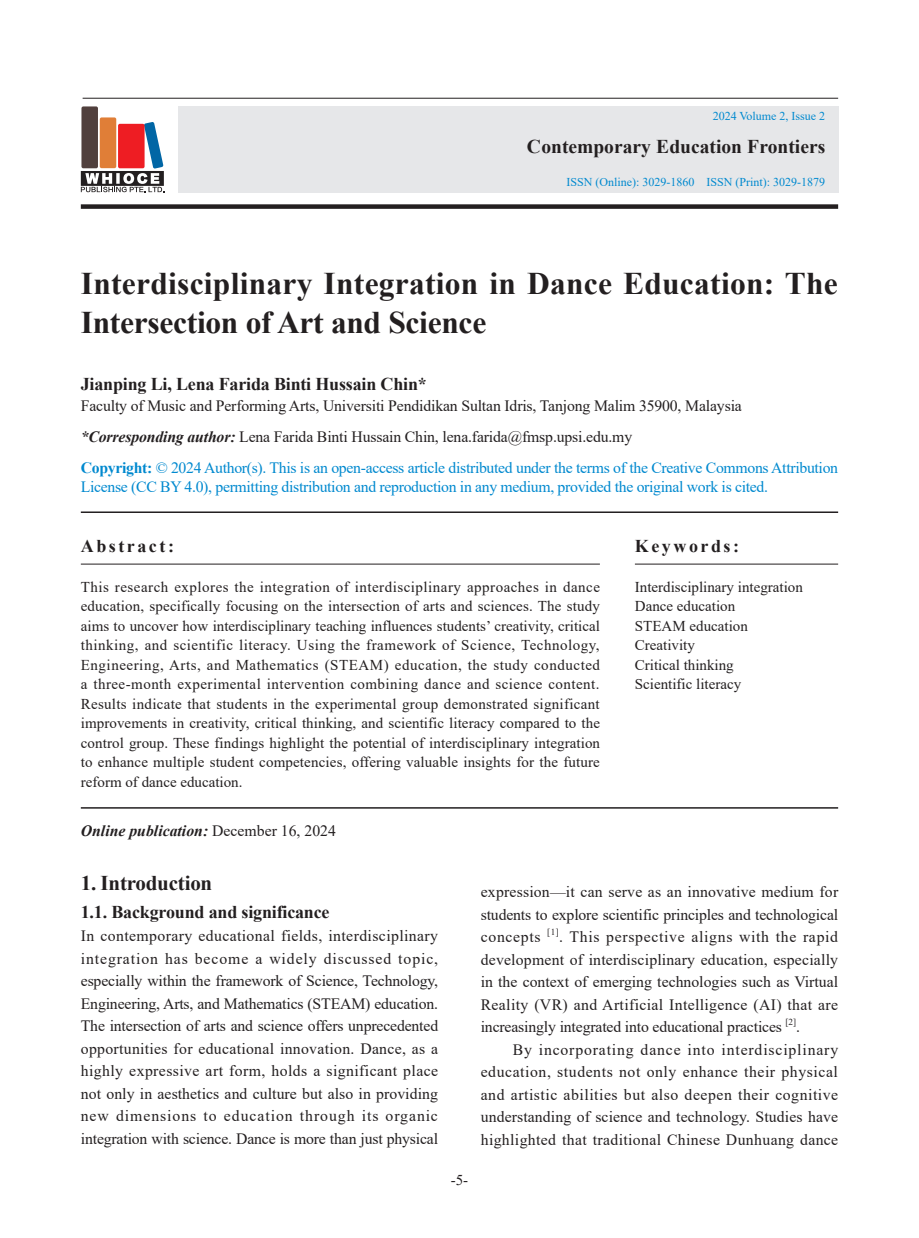
<style>
.page{position:relative;width:919px;height:1238px;background:#fff}
.page>*{position:absolute;margin:0;border:0;box-sizing:border-box;transform-origin:0 0}
.t1{font:700 31.5px/39px "Times New Roman";letter-spacing:.01em;color:#231f20}
.t2{font:700 21px "Times New Roman";letter-spacing:-.01em;color:#231f20}
.t3{font:700 19.5px "Times New Roman";color:#231f20}
.t4{font:700 18px "Times New Roman";letter-spacing:-.01em;color:#231f20}
.t5{font:700 18px "Times New Roman";letter-spacing:.14em;color:#231f20}
.t6{font:15.75px/22.5px "Times New Roman";letter-spacing:-.01em;color:#231f20;text-align:justify}
.t7{font:15.75px "Times New Roman";letter-spacing:-.02em;color:#0089cf}
.t8{font:15.75px "Times New Roman";letter-spacing:.035em;color:#231f20}
.t9{font:15.75px "Times New Roman";letter-spacing:.025em;color:#231f20}
.t10{font:15.75px "Times New Roman";letter-spacing:.055em;color:#231f20}
.t11{font:italic 700 15.75px "Times New Roman";color:#231f20}
.t12{font:15px/19.5px "Times New Roman";color:#231f20;text-align:justify}
.t13{font:12px "Times New Roman";color:#0089cf}
.t14{font:9.15px "Times New Roman";color:#231f20}
.s1{font-weight:700;font-style:italic}
.s2{font-weight:700;color:#0089cf}
.s3{color:#0089cf}
.s4{font-weight:400;font-style:normal}
</style>
<div class="page">
<div style="left:178px;top:106px;width:660px;height:87px;background:#e6e7e9"></div>
<div style="left:81px;top:204px;width:757px;height:5px;background:#231f20"></div>
<hr style="left:83px;top:98px;width:755px;height:1px;background:#231f20">
<div style="left:81px;top:106px;width:17px;height:62px;background:#51403d;border-radius:2px"></div>
<div style="left:100px;top:117px;width:16px;height:51px;background:#e07e37;border-radius:2px"></div>
<svg style="left:81px;top:122px;width:83px;height:70px"></svg>
<hr style="left:81px;top:511px;width:757px;height:2px;background:#231f20">
<hr style="left:81px;top:807px;width:757px;height:1px;background:#231f20">
<hr style="left:81px;top:564px;width:519px;height:1px;background:#231f20">
<hr style="left:635px;top:564px;width:203px;height:1px;background:#231f20">
<p class="t13" style="left:712px;top:108px;width:114px">2024 Volume 2, Issue 2</p>
<p class="t3" style="left:527px;top:133px;width:300px">Contemporary Education Frontiers</p>
<p class="t13" style="left:566px;top:173px;width:260px">ISSN (Online): 3029-1860 ISSN (Print): 3029-1879</p>
<h1 class="t1" style="left:81px;top:262px;width:758px">Interdisciplinary Integration in Dance Education: The<br>Intersection of Art and Science</h1>
<p class="t4" style="left:81px;top:371px;width:347px">Jianping Li, Lena Farida Binti Hussain Chin*</p>
<p class="t6" style="left:81px;top:389px;width:758px;line-height:31px;text-align:left">Faculty of Music and Performing Arts, Universiti Pendidikan Sultan Idris, Tanjong Malim 35900, Malaysia <span class="s1">*Corresponding author:</span> Lena Farida Binti Hussain Chin, lena.farida@fmsp.upsi.edu.my<br><span class="s2">Copyright:</span> <span class="s3">© 2024 Author(s). This is an open-access article distributed under the terms of the Creative Commons Attribution</span></p>
<p class="t7" style="left:81px;top:475px;width:688px">License (CC BY 4.0), permitting distribution and reproduction in any medium, provided the original work is cited.</p>
<p class="t5" style="left:81px;top:533px;width:95px">Abstract:</p>
<p class="t12" style="left:81px;top:576px;width:520px">This research explores the integration of interdisciplinary approaches in dance education, specifically focusing on the intersection of arts and sciences. The study aims to uncover how interdisciplinary teaching influences students’ creativity, critical thinking, and scientific literacy. Using the framework of Science, Technology, Engineering, Arts, and Mathematics (STEAM) education, the study conducted a three-month experimental intervention combining dance and science content.<br>Results indicate that students in the experimental group demonstrated significant improvements in creativity, critical thinking, and scientific literacy compared to the control group. These findings highlight the potential of interdisciplinary integration to enhance multiple student competencies, offering valuable insights for the future reform of dance education.</p>
<p class="t5" style="left:635px;top:533px;width:106px">Keywords:</p>
<p class="t12" style="left:635px;top:576px;width:169px;text-align:left">Interdisciplinary integration<br>Dance education<br>STEAM education<br>Creativity<br>Critical thinking<br>Scientific literacy</p>
<p class="t11" style="left:81px;top:819px;width:257px">Online publication: <span class="s4">December 16, 2024</span></p>
<h2 class="t2" style="left:81px;top:867px;width:133px">1. Introduction</h2>
<p class="t4" style="left:81px;top:898px;width:250px">1.1. Background and significance</p>
<p class="t6" style="left:81px;top:924px;width:359px">In contemporary educational fields, interdisciplinary integration has become a widely discussed topic, especially within the framework of Science, Technology, Engineering, Arts, and Mathematics (STEAM) education.<br>The intersection of arts and science offers unprecedented opportunities for educational innovation. Dance, as a highly expressive art form, holds a significant place not only in aesthetics and culture but also in providing new dimensions to education through its organic integration with science. Dance is more than just physical</p>
<p class="t12" style="left:450px;top:1169px;width:19px">-5-</p>
<p class="t6" style="left:480px;top:880px;width:359px">expression—it can serve as an innovative medium for students to explore scientific principles and technological concepts</p>
<p class="t14" style="left:547px;top:925px;width:13px">[1]</p>
<p class="t6" style="left:480px;top:925px;width:359px;text-indent:78px">. This perspective aligns with the rapid development of interdisciplinary education, especially in the context of emerging technologies such as Virtual Reality (VR) and Artificial Intelligence (AI) that are increasingly integrated into educational practices</p>
<p class="t14" style="left:785px;top:1015px;width:12px">[2]</p>
<p class="t6" style="left:796px;top:1015px;width:5px">.</p>
<p class="t10" style="left:512px;top:1038px;width:327px">By incorporating dance into interdisciplinary</p>
<p class="t8" style="left:480px;top:1060px;width:358px">education, students not only enhance their physical</p>
<p class="t8" style="left:480px;top:1083px;width:359px">and artistic abilities but also deepen their cognitive</p>
<p class="t6" style="left:480px;top:1105px;width:359px">understanding of science and technology. Studies have</p>
<p class="t9" style="left:480px;top:1128px;width:359px">highlighted that traditional Chinese Dunhuang dance</p>
</div>
